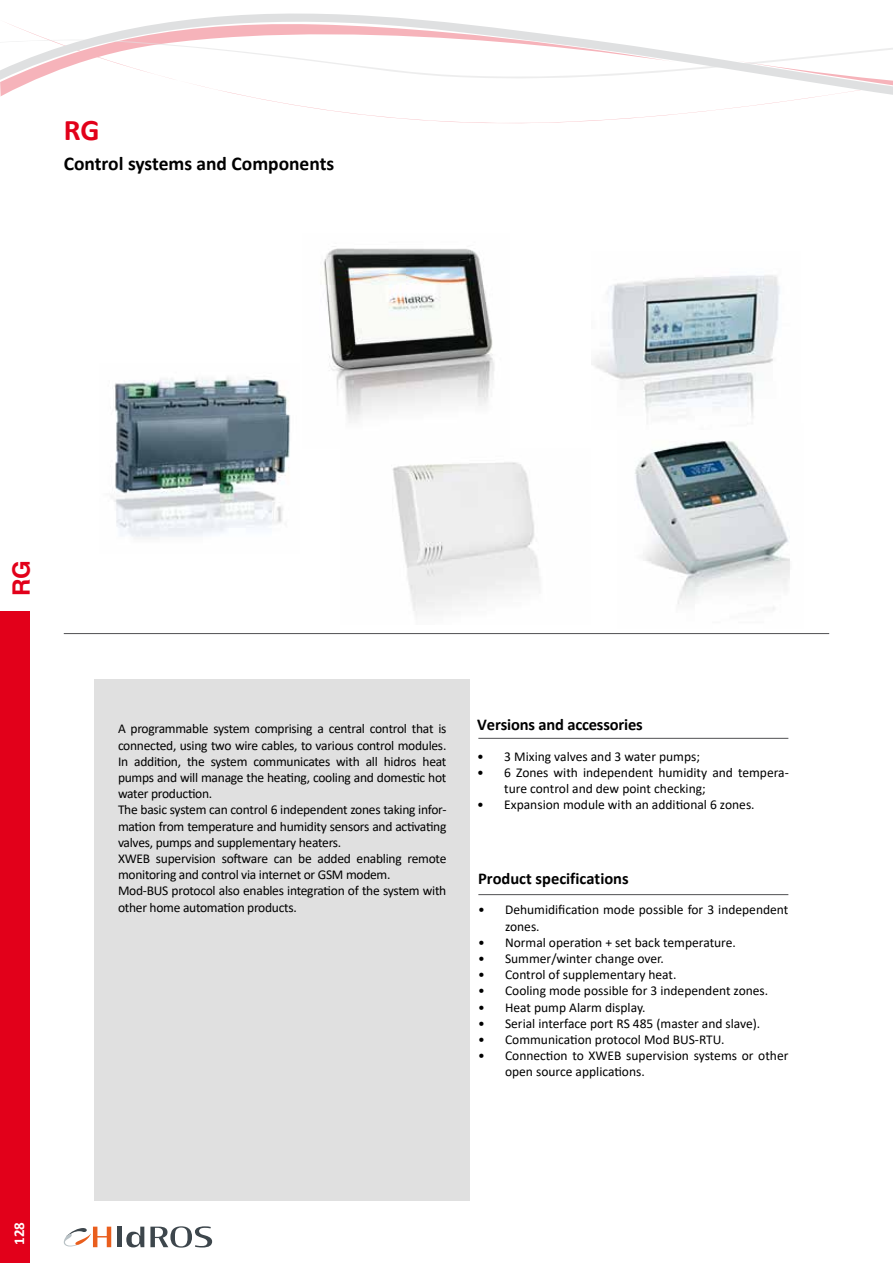
<style>
.page{position:relative;width:893px;height:1263px;background:#fff}
.page>*{position:absolute;margin:0;border:0;box-sizing:border-box;transform-origin:0 0}
.t1{font:700 30px "Calibri";color:#e2001a}
.t2{font:700 24px "Helvetica";color:#e2001a}
.t3{font:700 19.5px "Calibri";color:#000}
.t4{font:700 16.5px "Calibri";letter-spacing:-.005em;color:#000}
.t5{font:700 15px "Calibri";color:#fff}
.t6{font:13.5px/16.2px "Calibri";letter-spacing:-.02em;color:#000}
.t7{font:13.5px/16.2px "Calibri";color:#000}
</style>
<div class="page">
<div style="left:0;top:611px;width:30px;height:652px;background:#e2001a"></div>
<hr style="left:117px;top:1226px;width:4px;height:21px;background:#3d464c">
<svg style="left:150px;top:1226px;width:62px;height:21px"></svg>
<svg style="left:126px;top:1226px;width:18px;height:21px"></svg>
<svg style="left:64px;top:1226px;width:47px;height:21px"></svg>
<hr style="left:478px;top:738px;width:310px;height:1px;background:#58585a">
<hr style="left:64px;top:633px;width:765px;height:1px;background:#58585a">
<svg style="left:0;top:13px;width:893px;height:111px"></svg>
<img style="left:635px;top:440px;width:155px;height:170px">
<img style="left:114px;top:377px;width:176px;height:161px">
<img style="left:324px;top:248px;width:170px;height:175px">
<img style="left:591px;top:275px;width:189px;height:143px">
<img style="left:392px;top:462px;width:147px;height:154px">
<hr style="left:478px;top:894px;width:310px;height:1px;background:#58585a">
<div style="left:94px;top:679px;width:375px;height:521px;background:#e0e0e0"></div>
<h1 class="t1" style="left:64px;top:109px;width:37px">RG</h1>
<h3 class="t3" style="left:64px;top:150px;width:272px">Control systems and Components</h3>
<h2 class="t2" style="left:7px;top:596px;width:37px;rotate:-90deg">RG</h2>
<p class="t5" style="left:8px;top:1245px;width:24px;rotate:-90deg">128</p>
<p class="t6" style="left:118px;top:720px;width:330px">A programmable system comprising a central control that is connected, using two wire cables, to various control modules.<br>In addition, the system communicates with all hidros heat pumps and will manage the heating, cooling and domestic hot water production.<br>The basic system can control 6 independent zones taking infor&shy;mation from temperature and humidity sensors and activating valves, pumps and supplementary heaters.<br>XWEB supervision software can be added enabling remote monitoring and control via internet or GSM modem.<br>Mod-BUS protocol also enables integration of the system with other home automation products.</p>
<p class="t4" style="left:477px;top:713px;width:167px">Versions and accessories</p>
<p class="t7" style="left:477px;top:748px;width:224px">• 3 Mixing valves and 3 water pumps;</p>
<p class="t7" style="left:504px;top:764px;width:286px;text-indent:-27px">• 6 Zones with independent humidity and tempera&shy;ture control and dew point checking;</p>
<p class="t7" style="left:477px;top:796px;width:279px">• Expansion module with an additional 6 zones.</p>
<p class="t4" style="left:478px;top:867px;width:152px">Product specifications</p>
<p class="t7" style="left:505px;top:901px;width:285px;text-indent:-27px">• Dehumidification mode possible for 3 independent zones.</p>
<p class="t7" style="left:478px;top:934px;width:259px">• Normal operation + set back temperature.</p>
<p class="t7" style="left:478px;top:950px;width:187px">• Summer/winter change over.</p>
<p class="t7" style="left:478px;top:966px;width:200px">• Control of supplementary heat.</p>
<p class="t7" style="left:478px;top:982px;width:292px">• Cooling mode possible for 3 independent zones.</p>
<p class="t7" style="left:478px;top:999px;width:169px">• Heat pump Alarm display.</p>
<p class="t7" style="left:478px;top:1015px;width:284px">• Serial interface port RS 485 (master and slave).</p>
<p class="t7" style="left:478px;top:1031px;width:248px">• Communication protocol Mod BUS-RTU.</p>
<p class="t7" style="left:505px;top:1047px;width:285px;text-indent:-27px">• Connection to XWEB supervision systems or other open source applications.</p>
</div>
